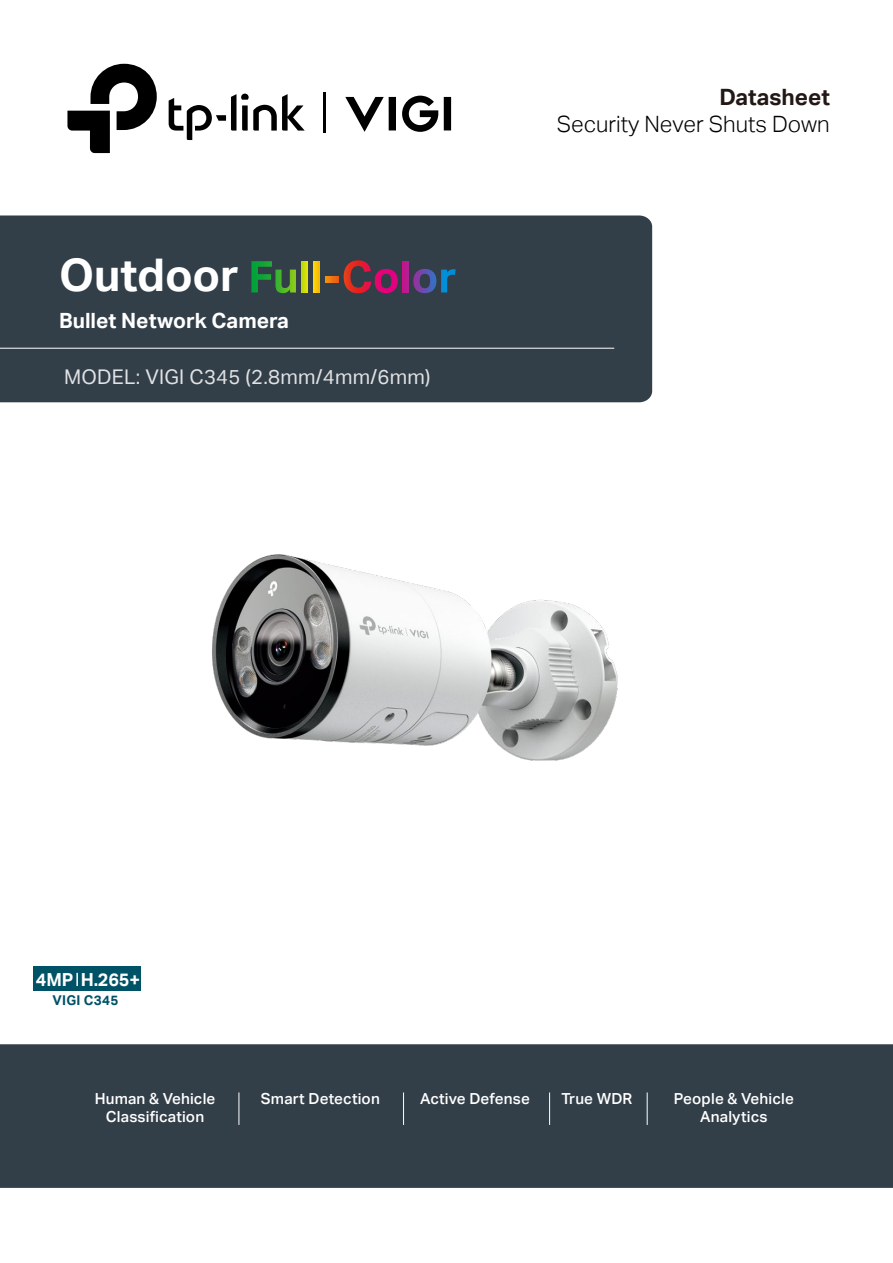
<style>
.page{position:relative;width:893px;height:1263px;background:#fff}
.page>*{position:absolute;margin:0;border:0;box-sizing:border-box;transform-origin:0 0}
.t1{font:45px "TP Link Aktiv Bold";color:#fff}
.t2{font:22.5px "TP Link Aktiv Light";color:#000}
.t3{font:22.5px "TP Link Aktiv Bold";color:#231815}
.t4{font:21px "TP Link Aktiv Bold";color:#fff}
.t5{font:20.25px "TP Link Aktiv Regular";letter-spacing:.015em;color:rgb(255 255 255/.85)}
.t6{font:18px "TP Link Aktiv Bold";letter-spacing:-.01em;color:#fff}
.t7{font:15.3px/18.3px "TP Link Aktiv Medium";letter-spacing:.01em;color:#fff;text-align:center}
.t8{font:13.5px "TP Link Aktiv Bold";letter-spacing:.02em;color:#005267}
</style>
<div class="page">
<div style="left:0;top:1044px;width:893px;height:144px;background:#323e48"></div>
<svg style="left:169px;top:94px;width:136px;height:46px"></svg>
<svg style="left:67px;top:64px;width:90px;height:89px"></svg>
<hr style="left:324px;top:92px;width:2px;height:40px;background:#000">
<svg style="left:402px;top:96px;width:36px;height:36px"></svg>
<svg style="left:444px;top:97px;width:7px;height:33px"></svg>
<svg style="left:345px;top:97px;width:51px;height:35px"></svg>
<div style="left:0;top:215px;width:652px;height:187px;background:#323e48"></div>
<hr style="left:0;top:348px;width:614px;height:1px;background:#fff">
<img style="left:212px;top:554px;width:406px;height:207px">
<svg style="left:248px;top:249px;width:222px;height:53px;background:#48474a"></svg>
<div style="left:33px;top:966px;width:108px;height:46px;background:#005267"></div>
<div style="left:33px;top:991px;width:108px;height:21px;background:#fff"></div>
<svg style="left:76px;top:973px;width:2px;height:13px"></svg>
<h1 class="t1" style="left:59px;top:250px;width:181px">Outdoor</h1>
<h3 class="t4" style="left:59px;top:308px;width:231px">Bullet Network Camera</h3>
<h3 class="t5" style="left:64px;top:366px;width:368px">MODEL: VIGI C345 (2.8mm/4mm/6mm)</h3>
<h2 class="t3" style="left:719px;top:84px;width:112px">Datasheet</h2>
<h2 class="t2" style="left:557px;top:111px;width:275px">Security Never Shuts Down</h2>
<p class="t6" style="left:36px;top:969px;width:106px">4MP H.265+</p>
<p class="t8" style="left:52px;top:993px;width:68px">VIGI C345</p>
<p class="t7" style="left:95px;top:1089px;width:122px">Human &amp; Vehicle</p>
<p class="t7" style="left:261px;top:1089px;width:120px">Smart Detection</p>
<p class="t7" style="left:106px;top:1107px;width:100px">Classification</p>
<p class="t7" style="left:420px;top:1089px;width:111px">Active Defense</p>
<p class="t7" style="left:561px;top:1089px;width:73px">True WDR</p>
<p class="t7" style="left:674px;top:1089px;width:121px">People &amp; Vehicle<br>Analytics</p>
</div>
